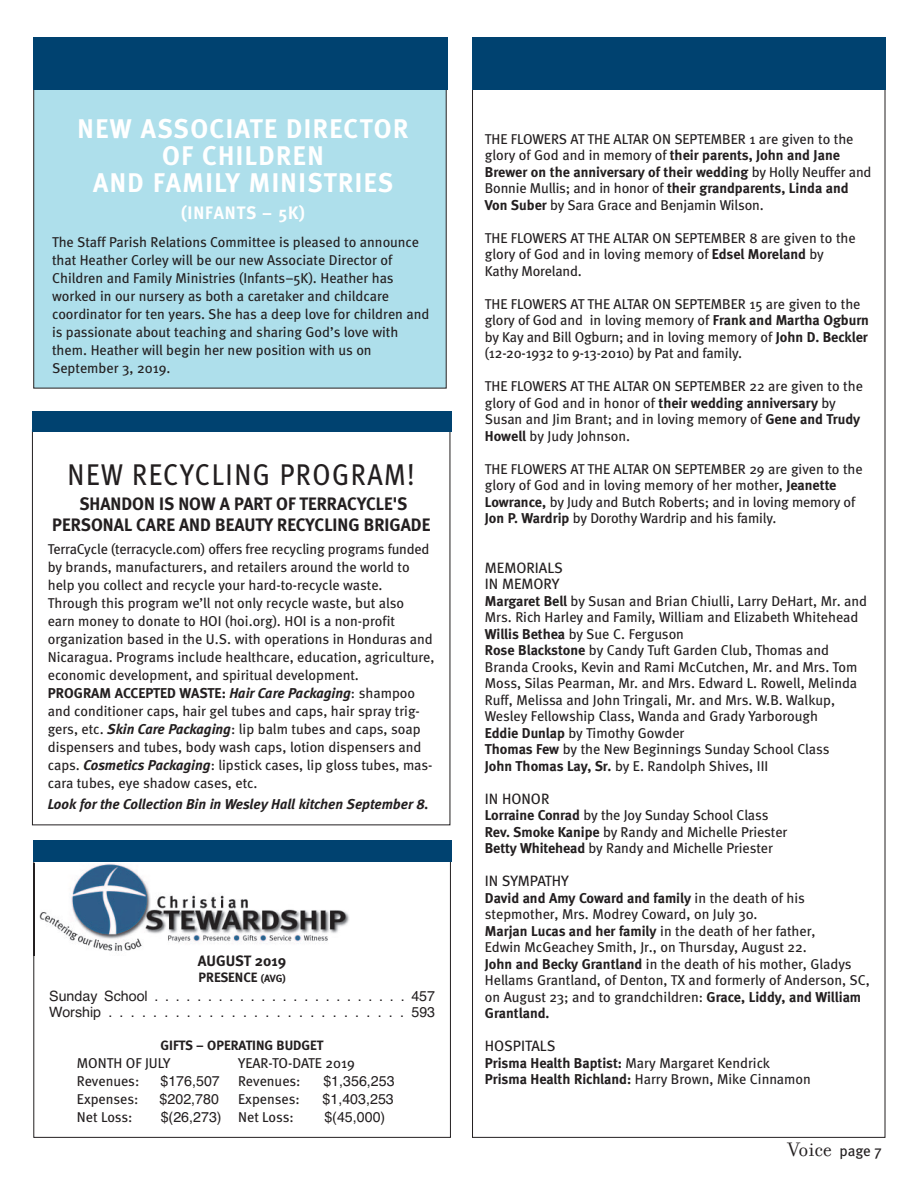
<style>
.page{position:relative;width:918px;height:1188px;background:#fff}
.page>*{position:absolute;margin:0;border:0;box-sizing:border-box;transform-origin:0 0}
.t1{font:30px "Meta";letter-spacing:.055em;color:#231f20;scale:.9 1}
.t2{font:700 27px/27px "Meta";letter-spacing:.055em;color:#fff;text-align:center}
.t3{font:21px "Filosofia";color:#231f20}
.t4{font:700 18px/21px "Meta";color:#231f20;text-align:center}
.t5{font:700 18px "Meta";letter-spacing:.055em;color:#fff}
.t6{font:15px/16.5px "Meta";color:#231f20}
.t7{font:700 15px "Meta";color:#231f20}
.t8{font:14.25px/16.5px "Meta";color:#231f20}
.t9{font:14.25px/15.8px "Helvetica";color:#231f20}
.t10{font:italic 700 14.25px "Meta";color:#231f20}
.t11{font:700 13.5px "Meta";color:#231f20}
.s1{font-weight:700}
.s2{font-weight:700;font-style:italic}
.s3{font-size:10.5px}
.s4{font-family:"Meta"}
.s5{font-family:"Meta";font-size:15px}
</style>
<div class="page">
<div style="left:34px;top:39px;width:412px;height:349px;background:#aedfeb"></div>
<div style="left:472px;top:38px;width:413px;height:52px;background:#004270"></div>
<div style="left:33px;top:38px;width:415px;height:52px;background:#004270"></div>
<div style="left:33px;top:840px;width:419px;height:21px;background:#004270"></div>
<img style="left:34px;top:863px;width:316px;height:93px">
<img style="left:200px;top:955px;width:53px;height:1px">
<div style="left:32px;top:411px;width:420px;height:20px;background:#004270"></div>
<h2 class="t2" style="left:78px;top:117px;width:332px">NEW ASSOCIATE DIRECTOR<br>OF CHILDREN<br>AND FAMILY MINISTRIES</h2>
<p class="t5" style="left:181px;top:205px;width:125px">(INFANTS – 5K)</p>
<p class="t8" style="left:52px;top:234px;width:379px;line-height:18px">The Staff Parish Relations Committee is pleased to announce that Heather Corley will be our new Associate Director of Children and Family Ministries (Infants–5K). Heather has worked in our nursery as both a caretaker and childcare coordinator for ten years. She has a deep love for children and is passionate about teaching and sharing God’s love with them. Heather will begin her new position with us on September 3, 2019.</p>
<h1 class="t1" style="left:68px;top:463px;width:387px">NEW RECYCLING PROGRAM!</h1>
<p class="t4" style="left:52px;top:495px;width:380px">SHANDON IS NOW A PART OF TERRACYCLE'S<br>PERSONAL CARE AND BEAUTY RECYCLING BRIGADE</p>
<p class="t8" style="left:48px;top:541px;width:388px;line-height:18px">TerraCycle (terracycle.com) offers free recycling programs funded by brands, manufacturers, and retailers around the world to help you collect and recycle your hard-to-recycle waste.<br>Through this program we’ll not only recycle waste, but also earn money to donate to HOI (hoi.org). HOI is a non-profit organization based in the U.S. with operations in Honduras and Nicaragua. Programs include healthcare, education, agriculture, economic development, and spiritual development.<br><span class="s1">PROGRAM ACCEPTED WASTE:</span> <span class="s2">Hair Care Packaging</span>: shampoo and conditioner caps, hair gel tubes and caps, hair spray trig&shy;gers, etc. <span class="s2">Skin Care Packaging</span>: lip balm tubes and caps, soap dispensers and tubes, body wash caps, lotion dispensers and caps. <span class="s2">Cosmetics Packaging</span>: lipstick cases, lip gloss tubes, mas&shy;cara tubes, eye shadow cases, etc.</p>
<p class="t10" style="left:48px;top:798px;width:382px">Look for the Collection Bin in Wesley Hall kitchen September 8.</p>
<p class="t7" style="left:198px;top:955px;width:90px">AUGUST 2019</p>
<p class="t11" style="left:198px;top:972px;width:89px">PRESENCE <span class="s3">(AVG)</span></p>
<p class="t9" style="left:49px;top:990px;width:388px">Sunday School . . . . . . . . . . . . . . . . . . . . . . . . 457<br>Worship . . . . . . . . . . . . . . . . . . . . . . . . . . . 593</p>
<p class="t11" style="left:161px;top:1040px;width:164px">GIFTS – OPERATING BUDGET</p>
<p class="t8" style="left:77px;top:1056px;width:95px">MONTH OF JULY</p>
<p class="t8" style="left:238px;top:1056px;width:118px">YEAR-TO-DATE 2019</p>
<p class="t8" style="left:77px;top:1074px;width:64px">Revenues:</p>
<p class="t9" style="left:160px;top:1074px;width:61px">$176,507</p>
<p class="t8" style="left:238px;top:1074px;width:64px">Revenues:</p>
<p class="t9" style="left:323px;top:1074px;width:73px">$1,356,253</p>
<p class="t8" style="left:77px;top:1092px;width:63px">Expenses:</p>
<p class="t9" style="left:160px;top:1092px;width:61px">$202,780</p>
<p class="t8" style="left:238px;top:1092px;width:63px">Expenses:</p>
<p class="t9" style="left:323px;top:1092px;width:73px">$1,403,253</p>
<p class="t8" style="left:77px;top:1110px;width:57px">Net Loss:</p>
<p class="t9" style="left:161px;top:1110px;width:135px">$(26,273) <span class="s4">Net Loss:</span></p>
<p class="t9" style="left:324px;top:1110px;width:62px">$(45,000)</p>
<p class="t8" style="left:485px;top:132px;width:388px">THE FLOWERS AT THE ALTAR ON SEPTEMBER 1 are given to the glory of God and in memory of <span class="s1">their parents, John and Jane Brewer on the anniversary of their wedding</span> by Holly Neuffer and Bonnie Mullis; and in honor of <span class="s1">their grandparents, Linda and Von Suber</span> by Sara Grace and Benjamin Wilson.</p>
<p class="t8" style="left:485px;top:231px;width:372px">THE FLOWERS AT THE ALTAR ON SEPTEMBER 8 are given to the glory of God and in loving memory of <span class="s1">Edsel Moreland</span> by<br>Kathy Moreland.</p>
<p class="t8" style="left:485px;top:297px;width:386px">THE FLOWERS AT THE ALTAR ON SEPTEMBER 15 are given to the glory of God and in loving memory of <span class="s1">Frank and Martha Ogburn </span>by Kay and Bill Ogburn; and in loving memory of <span class="s1">John D. Beckler </span>(12-20-1932 to 9-13-2010) by Pat and family.</p>
<p class="t8" style="left:485px;top:379px;width:380px">THE FLOWERS AT THE ALTAR ON SEPTEMBER 22 are given to the glory of God and in honor of <span class="s1">their wedding anniversary</span> by Susan and Jim Brant; and in loving memory of <span class="s1">Gene and Trudy Howell</span> by Judy Johnson.</p>
<p class="t8" style="left:485px;top:462px;width:379px">THE FLOWERS AT THE ALTAR ON SEPTEMBER 29 are given to the glory of God and in loving memory of her mother, <span class="s1">Jeanette Lowrance,</span> by Judy and Butch Roberts; and in loving memory of <span class="s1">Jon P. Wardrip</span> by Dorothy Wardrip and his family.</p>
<p class="t6" style="left:485px;top:560px;width:79px">MEMORIALS<br>IN MEMORY</p>
<p class="t8" style="left:485px;top:594px;width:384px"><span class="s1">Margaret Bell</span> by Susan and Brian Chiulli, Larry DeHart, Mr. and Mrs. Rich Harley and Family, William and Elizabeth Whitehead <span class="s1">Willis Bethea</span> by Sue C. Ferguson<br><span class="s1">Rose Blackstone</span> by Candy Tuft Garden Club, Thomas and Branda Crooks, Kevin and Rami McCutchen, Mr. and Mrs. Tom Moss, Silas Pearman, Mr. and Mrs. Edward L. Rowell, Melinda Ruff, Melissa and John Tringali, Mr. and Mrs. W.B. Walkup, Wesley Fellowship Class, Wanda and Grady Yarborough<br><span class="s1">Eddie Dunlap</span> by Timothy Gowder<br><span class="s1">Thomas Few</span> by the New Beginnings Sunday School Class<br><span class="s1">John Thomas Lay, Sr.</span> by E. Randolph Shives, III</p>
<p class="t6" style="left:485px;top:791px;width:66px">IN HONOR</p>
<p class="t8" style="left:485px;top:808px;width:304px"><span class="s1">Lorraine Conrad</span> by the Joy Sunday School Class<br><span class="s1">Rev. Smoke Kanipe</span> by Randy and Michelle Priester<br><span class="s1">Betty Whitehead</span> by Randy and Michelle Priester</p>
<p class="t6" style="left:485px;top:874px;width:86px">IN SYMPATHY</p>
<p class="t8" style="left:485px;top:891px;width:387px"><span class="s1">David and Amy Coward and family</span> in the death of his stepmother, Mrs. Modrey Coward, on July 30.<br><span class="s1">Marjan Lucas and her family</span> in the death of her father,<br>Edwin McGeachey Smith, Jr., on Thursday, August 22.<br><span class="s1">John and Becky Grantland</span> in the death of his mother, Gladys Hellams Grantland, of Denton, TX and formerly of Anderson, SC, on August 23; and to grandchildren: <span class="s1">Grace, Liddy, and William Grantland.</span></p>
<p class="t6" style="left:485px;top:1039px;width:72px">HOSPITALS</p>
<p class="t8" style="left:485px;top:1056px;width:328px"><span class="s1">Prisma Health Baptist:</span> Mary Margaret Kendrick<br><span class="s1">Prisma Health Richland:</span> Harry Brown, Mike Cinnamon</p>
<h3 class="t3" style="left:788px;top:1141px;width:95px">Voice <span class="s5">page 7</span></h3>
</div>
